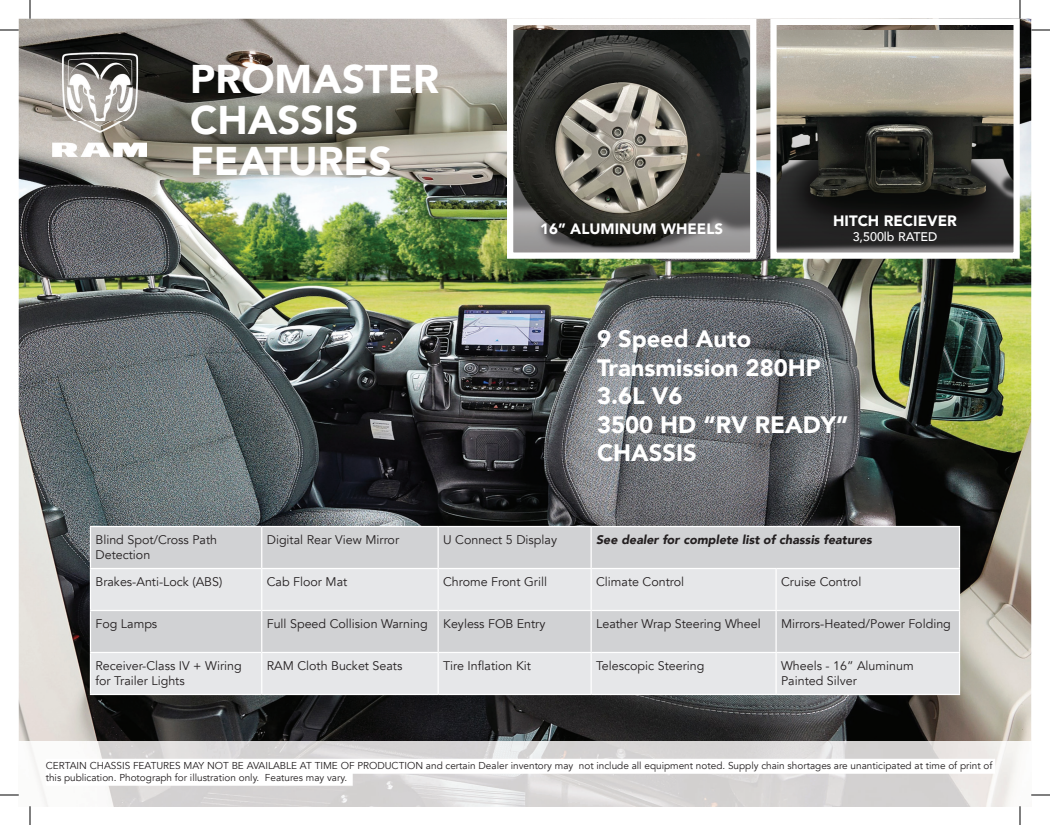
<style>
.page{position:relative;width:1050px;height:825px;background:#fff}
.page>*{position:absolute;margin:0;border:0;box-sizing:border-box;transform-origin:0 0}
.t1{font:900 40px/41.2px "Avenir";color:#fff}
.t2{font:900 23.75px/28.5px "Avenir";color:#fff}
.t3{font:900 15px "Avenir";color:#fff}
.t4{font:12.5px/15px "Avenir";color:#231f20}
.t5{font:italic 900 12.5px "Avenir";color:#231f20}
.t6{font:500 12.5px "Avenir";color:#fff}
.t7{font:10px/12px "Avenir";color:#231f20}
</style>
<div class="page">
<img style="left:19px;top:19px;width:1012px;height:723px">
<img style="left:28px;top:742px;width:993px;height:64px">
<img style="left:514px;top:31px;width:235px;height:221px">
<div style="left:507px;top:19px;width:249px;height:240px;border:6px solid #fff"></div>
<img style="left:777px;top:31px;width:236px;height:221px">
<div style="left:770px;top:19px;width:250px;height:240px;border:6px solid #fff"></div>
<img style="left:52px;top:52px;width:95px;height:105px">
<div style="left:46px;top:759px;width:949px;height:15px;background:#fff"></div>
<div style="left:46px;top:771px;width:307px;height:15px;background:#fff"></div>
<div style="left:91px;top:527px;width:868px;height:41px;background:#d1d2d4"></div>
<svg style="left:91px;top:569px;width:868px;height:125px;background:#dfe0e2"></svg>
<hr style="left:90px;top:526px;width:172px;height:1px;background:#fff">
<hr style="left:90px;top:527px;width:1px;height:41px;background:#fff">
<hr style="left:262px;top:526px;width:176px;height:1px;background:#fff">
<hr style="left:261px;top:527px;width:1px;height:41px;background:#fff">
<hr style="left:438px;top:526px;width:153px;height:1px;background:#fff">
<hr style="left:438px;top:527px;width:1px;height:41px;background:#fff">
<hr style="left:591px;top:526px;width:185px;height:1px;background:#fff">
<hr style="left:591px;top:527px;width:1px;height:41px;background:#fff">
<hr style="left:776px;top:526px;width:184px;height:1px;background:#fff">
<hr style="left:959px;top:527px;width:1px;height:41px;background:#fff">
<hr style="left:90px;top:568px;width:172px;height:1px;background:#fff">
<hr style="left:90px;top:569px;width:1px;height:41px;background:#fff">
<hr style="left:262px;top:568px;width:176px;height:1px;background:#fff">
<hr style="left:261px;top:569px;width:1px;height:41px;background:#fff">
<hr style="left:438px;top:568px;width:153px;height:1px;background:#fff">
<hr style="left:438px;top:569px;width:1px;height:41px;background:#fff">
<hr style="left:591px;top:568px;width:185px;height:1px;background:#fff">
<hr style="left:591px;top:569px;width:1px;height:41px;background:#fff">
<hr style="left:776px;top:568px;width:184px;height:1px;background:#fff">
<hr style="left:775px;top:569px;width:2px;height:41px;background:#fff">
<hr style="left:959px;top:569px;width:1px;height:41px;background:#fff">
<hr style="left:90px;top:610px;width:172px;height:1px;background:#fff">
<hr style="left:90px;top:611px;width:1px;height:41px;background:#fff">
<hr style="left:262px;top:610px;width:176px;height:1px;background:#fff">
<hr style="left:261px;top:611px;width:1px;height:41px;background:#fff">
<hr style="left:438px;top:610px;width:153px;height:1px;background:#fff">
<hr style="left:438px;top:611px;width:1px;height:41px;background:#fff">
<hr style="left:591px;top:610px;width:185px;height:1px;background:#fff">
<hr style="left:591px;top:611px;width:1px;height:41px;background:#fff">
<hr style="left:776px;top:610px;width:184px;height:1px;background:#fff">
<hr style="left:775px;top:611px;width:2px;height:41px;background:#fff">
<hr style="left:959px;top:611px;width:1px;height:41px;background:#fff">
<hr style="left:90px;top:652px;width:172px;height:1px;background:#fff">
<hr style="left:90px;top:653px;width:1px;height:41px;background:#fff">
<hr style="left:262px;top:652px;width:176px;height:1px;background:#fff">
<hr style="left:261px;top:653px;width:1px;height:41px;background:#fff">
<hr style="left:438px;top:652px;width:153px;height:1px;background:#fff">
<hr style="left:438px;top:653px;width:1px;height:41px;background:#fff">
<hr style="left:591px;top:652px;width:185px;height:1px;background:#fff">
<hr style="left:591px;top:653px;width:1px;height:41px;background:#fff">
<hr style="left:776px;top:652px;width:184px;height:1px;background:#fff">
<hr style="left:775px;top:653px;width:2px;height:41px;background:#fff">
<hr style="left:959px;top:653px;width:1px;height:41px;background:#fff">
<hr style="left:90px;top:694px;width:172px;height:1px;background:#fff">
<hr style="left:262px;top:694px;width:176px;height:1px;background:#fff">
<hr style="left:438px;top:694px;width:153px;height:1px;background:#fff">
<hr style="left:591px;top:694px;width:185px;height:1px;background:#fff">
<hr style="left:776px;top:694px;width:184px;height:1px;background:#fff">
<svg style="left:0;top:29px;width:19px;height:2px"></svg>
<svg style="left:1031px;top:29px;width:19px;height:2px"></svg>
<svg style="left:0;top:794px;width:19px;height:2px"></svg>
<svg style="left:1031px;top:794px;width:19px;height:2px"></svg>
<svg style="left:29px;top:0;width:2px;height:19px"></svg>
<svg style="left:29px;top:806px;width:2px;height:19px"></svg>
<svg style="left:1019px;top:0;width:2px;height:19px"></svg>
<svg style="left:1019px;top:806px;width:2px;height:19px"></svg>
<h1 class="t1" style="left:190px;top:57px;width:250px">PROMASTER<br>CHASSIS<br>FEATURES</h1>
<p class="t3" style="left:540px;top:216px;width:184px">16” ALUMINUM WHEELS</p>
<p class="t3" style="left:833px;top:208px;width:125px">HITCH RECIEVER</p>
<p class="t6" style="left:853px;top:226px;width:86px">3,500lb RATED</p>
<h2 class="t2" style="left:597px;top:324px;width:253px">9 Speed Auto<br>Transmission 280HP<br>3.6L V6<br>3500 HD “RV READY”<br>CHASSIS</h2>
<p class="t4" style="left:95px;top:532px;width:123px">Blind Spot/Cross Path<br>Detection</p>
<p class="t4" style="left:267px;top:532px;width:134px">Digital Rear View Mirror</p>
<p class="t4" style="left:443px;top:532px;width:115px">U Connect 5 Display</p>
<p class="t5" style="left:596px;top:529px;width:277px">See dealer for complete list of chassis features</p>
<p class="t4" style="left:95px;top:574px;width:128px">Brakes-Anti-Lock (ABS)</p>
<p class="t4" style="left:267px;top:574px;width:82px">Cab Floor Mat</p>
<p class="t4" style="left:443px;top:574px;width:105px">Chrome Front Grill</p>
<p class="t4" style="left:596px;top:574px;width:90px">Climate Control</p>
<p class="t4" style="left:781px;top:574px;width:82px">Cruise Control</p>
<p class="t4" style="left:95px;top:616px;width:63px">Fog Lamps</p>
<p class="t4" style="left:267px;top:616px;width:280px">Full Speed Collision Warning Keyless FOB Entry</p>
<p class="t4" style="left:596px;top:616px;width:166px">Leather Wrap Steering Wheel</p>
<p class="t4" style="left:781px;top:616px;width:171px">Mirrors-Heated/Power Folding</p>
<p class="t4" style="left:95px;top:658px;width:148px">Receiver-Class IV + Wiring for Trailer Lights</p>
<p class="t4" style="left:267px;top:658px;width:137px">RAM Cloth Bucket Seats</p>
<p class="t4" style="left:443px;top:658px;width:89px">Tire Inflation Kit</p>
<p class="t4" style="left:596px;top:658px;width:110px">Telescopic Steering</p>
<p class="t4" style="left:781px;top:658px;width:134px">Wheels - 16” Aluminum<br>Painted Silver</p>
<p class="t7" style="left:46px;top:760px;width:948px">CERTAIN CHASSIS FEATURES MAY NOT BE AVAILABLE AT TIME OF PRODUCTION and certain Dealer inventory may not include all equipment noted. Supply chain shortages are unanticipated at time of print of this publication. Photograph for illustration only. Features may vary.</p>
</div>
